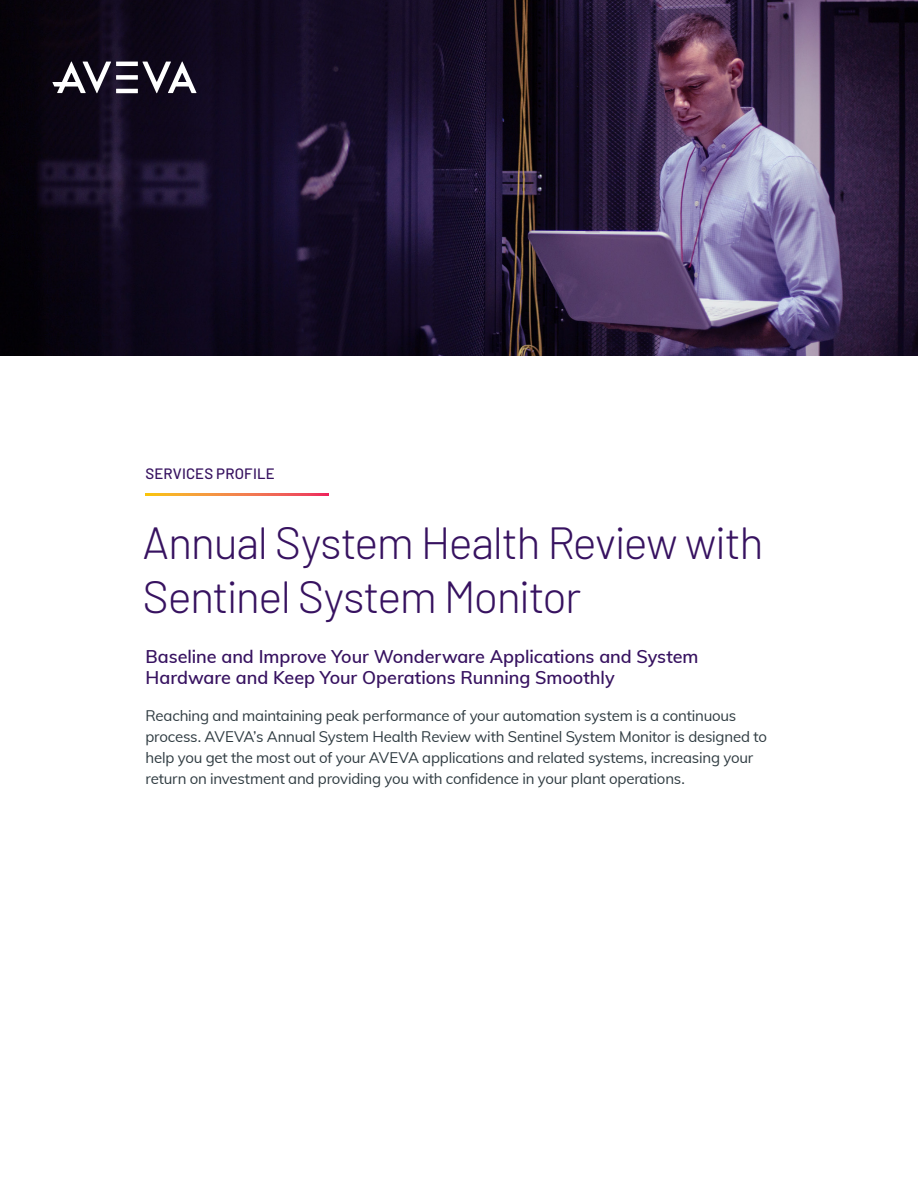
<style>
.page{position:relative;width:918px;height:1188px;background:#fff}
.page>*{position:absolute;margin:0;border:0;box-sizing:border-box;transform-origin:0 0}
.H1_Doc_Title{font:300 45px/54px "Barlow";letter-spacing:-.035em;color:#371260}
.S1_Subheadlines{font:600 18px/21px "Muli";letter-spacing:-.005em;color:#371260}
.Body_Copy{font:15px/21px "Muli";letter-spacing:-.015em;color:#2f3b41}
.t1{font:500 15px "Barlow";letter-spacing:.01em;color:#371260}
</style>
<div class="page">
<img style="left:0;top:0;width:918px;height:355px">
<hr style="left:116px;top:89px;width:22px;height:4px;background:#fff">
<div style="left:116px;top:75px;width:22px;height:5px;background:#fff"></div>
<hr style="left:116px;top:62px;width:22px;height:4px;background:#fff">
<svg style="left:52px;top:61px;width:59px;height:32px"></svg>
<svg style="left:142px;top:61px;width:55px;height:32px"></svg>
<svg style="left:146px;top:494px;width:182px;height:1px"></svg>
<p class="t1" style="left:146px;top:464px;width:131px">SERVICES PROFILE</p>
<p class="H1_Doc_Title" style="left:142px;top:515px;width:623px">Annual System Health Review with<br>Sentinel System Monitor</p>
<p class="S1_Subheadlines" style="left:146px;top:645px;width:555px">Baseline and Improve Your Wonderware Applications and System<br>Hardware and Keep Your Operations Running Smoothly</p>
<p class="Body_Copy" style="left:146px;top:705px;width:623px">Reaching and maintaining peak performance of your automation system is a continuous process. AVEVA’s Annual System Health Review with Sentinel System Monitor is designed to help you get the most out of your AVEVA applications and related systems, increasing your return on investment and providing you with confidence in your plant operations.</p>
</div>
